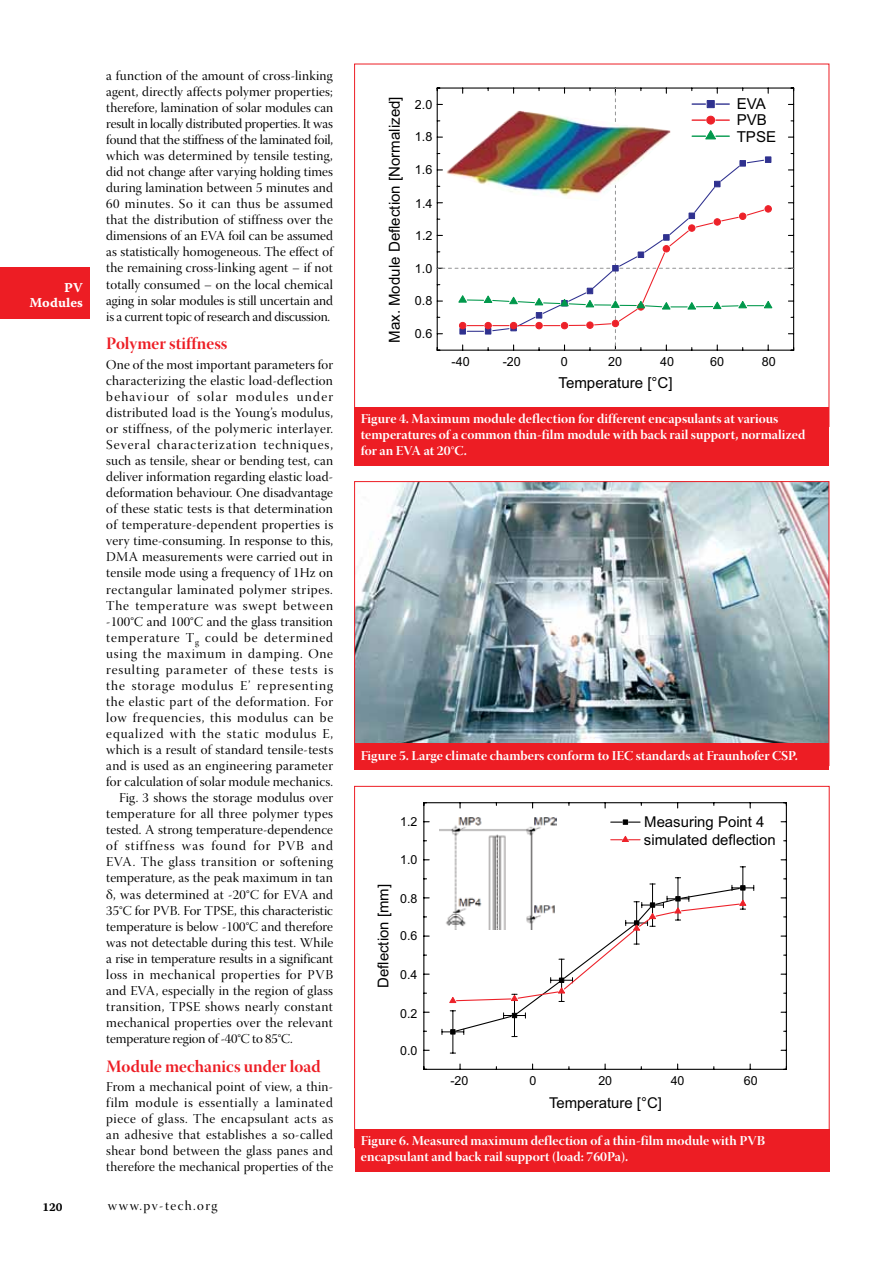
<style>
.page{position:relative;width:893px;height:1263px;background:#fff}
.page>*{position:absolute;margin:0;border:0;box-sizing:border-box;transform-origin:0 0}
.t1{font:17.25px "Warnock Pro Bold Disp";color:#ed1d24}
.t2{font:15.15px/16px "Arial";color:#000}
.t3{font:15px/17.5px "Arial";color:#000}
.t4{font:13.5px/16px "Warnock Pro Disp";letter-spacing:.02em;color:#000;text-align:justify}
.t5{font:13.5px/15.8px "Warnock Pro Bold Disp";color:#fff}
.t6{font:13.5px "Warnock Pro Disp";letter-spacing:.04em;color:#000}
.t7{font:13.5px "Warnock Pro Disp";letter-spacing:.065em;color:#000}
.t8{font:13.5px "Warnock Pro Disp";letter-spacing:.06em;color:#000}
.t9{font:13.5px "Warnock Pro Disp";color:#000}
.t10{font:13.5px "Warnock Pro Disp";letter-spacing:-.005em;color:#000}
.t11{font:13.5px "Warnock Pro Disp";letter-spacing:.07em;color:#000}
.t12{font:13.5px "Warnock Pro Disp";letter-spacing:.055em;color:#000}
.t13{font:13.5px "Warnock Pro Disp";letter-spacing:-.01em;color:#000}
.t14{font:13.5px "Warnock Pro Disp";letter-spacing:.09em;color:#000}
.t15{font:13.5px "Warnock Pro Disp";letter-spacing:.05em;color:#000}
.t16{font:13.5px "Warnock Pro Disp";letter-spacing:.1em;color:#000}
.t17{font:13.5px/15px "Warnock Pro Bold Capt";letter-spacing:.005em;color:#fff;text-align:right}
.t18{font:12.6px "Arial";color:#000}
.t19{font:12.45px "Arial";color:#000}
.t20{font:12px "Warnock Pro Bold Capt";color:#000}
</style>
<div class="page">
<div style="left:0;top:268px;width:89px;height:51px;background:#ed1d24"></div>
<svg style="left:437px;top:87px;width:357px;height:264px"></svg>
<div style="left:354px;top:407px;width:475px;height:58px;background:#ed1d24"></div>
<img style="left:356px;top:483px;width:471px;height:260px">
<div style="left:354px;top:743px;width:475px;height:27px;background:#ed1d24"></div>
<svg style="left:423px;top:802px;width:364px;height:268px"></svg>
<svg style="left:442px;top:866px;width:312px;height:188px"></svg>
<svg style="left:611px;top:820px;width:29px;height:4px"></svg>
<svg style="left:611px;top:836px;width:29px;height:6px"></svg>
<div style="left:355px;top:1129px;width:474px;height:42px;background:#ed1d24"></div>
<p class="t17" style="left:29px;top:280px;width:55px">PV<br>Modules</p>
<p class="t4" style="left:106px;top:69px;width:228px">a function of the amount of cross-linking agent, directly affects polymer properties; therefore, lamination of solar modules can result in locally distributed properties. It was found that the stiffness of the laminated foil, which was determined by tensile testing, did not change after varying holding times during lamination between 5 minutes and 60 minutes. So it can thus be assumed that the distribution of stiffness over the dimensions of an EVA foil can be assumed as statistically homogeneous. The effect of the remaining cross-linking agent – if not totally consumed – on the local chemical aging in solar modules is still uncertain and is a current topic of research and discussion.</p>
<p class="t1" style="left:106px;top:333px;width:123px">Polymer stiffness</p>
<p class="t4" style="left:106px;top:358px;width:228px">One of the most important parameters for</p>
<p class="t4" style="left:106px;top:374px;width:228px">characterizing the elastic load-deflection</p>
<p class="t14" style="left:106px;top:389px;width:228px">behaviour of solar modules under</p>
<p class="t4" style="left:106px;top:406px;width:228px">distributed load is the Young’s modulus,</p>
<p class="t4" style="left:106px;top:422px;width:228px">or stiffness, of the polymeric interlayer.</p>
<p class="t11" style="left:106px;top:437px;width:228px">Several characterization techniques,</p>
<p class="t4" style="left:106px;top:454px;width:228px">such as tensile, shear or bending test, can</p>
<p class="t4" style="left:106px;top:470px;width:228px">deliver information regarding elastic load-</p>
<p class="t4" style="left:106px;top:486px;width:228px">deformation behaviour. One disadvantage</p>
<p class="t4" style="left:106px;top:502px;width:228px">of these static tests is that determination</p>
<p class="t4" style="left:106px;top:518px;width:228px">of temperature-dependent properties is</p>
<p class="t4" style="left:106px;top:534px;width:228px">very time-consuming. In response to this,</p>
<p class="t4" style="left:106px;top:551px;width:228px">DMA measurements were carried out in</p>
<p class="t4" style="left:106px;top:567px;width:228px">tensile mode using a frequency of 1Hz on</p>
<p class="t6" style="left:106px;top:582px;width:228px">rectangular laminated polymer stripes.</p>
<p class="t8" style="left:106px;top:598px;width:228px">The temperature was swept between</p>
<p class="t4" style="left:106px;top:615px;width:228px">-100°C and 100°C and the glass transition</p>
<p class="t8" style="left:106px;top:630px;width:228px">temperature T<sub>g</sub> could be determined</p>
<p class="t15" style="left:106px;top:646px;width:228px">using the maximum in damping. One</p>
<p class="t7" style="left:106px;top:662px;width:228px">resulting parameter of these tests is</p>
<p class="t7" style="left:106px;top:678px;width:228px">the storage modulus E’ representing</p>
<p class="t4" style="left:106px;top:695px;width:228px">the elastic part of the deformation. For</p>
<p class="t12" style="left:106px;top:710px;width:228px">low frequencies, this modulus can be</p>
<p class="t8" style="left:106px;top:726px;width:228px">equalized with the static modulus E,</p>
<p class="t4" style="left:106px;top:743px;width:228px">which is a result of standard tensile-tests</p>
<p class="t4" style="left:106px;top:759px;width:228px">and is used as an engineering parameter</p>
<p class="t4" style="left:106px;top:775px;width:228px">for calculation of solar module mechanics.</p>
<p class="t4" style="left:119px;top:791px;width:216px">Fig. 3 shows the storage modulus over</p>
<p class="t4" style="left:106px;top:807px;width:228px">temperature for all three polymer types</p>
<p class="t4" style="left:106px;top:823px;width:228px">tested. A strong temperature-dependence</p>
<p class="t7" style="left:106px;top:839px;width:228px">of stiffness was found for PVB and</p>
<p class="t6" style="left:106px;top:855px;width:228px">EVA. The glass transition or softening</p>
<p class="t4" style="left:106px;top:872px;width:228px">temperature, as the peak maximum in tan</p>
<p class="t4" style="left:106px;top:888px;width:228px">δ, was determined at -20°C for EVA and</p>
<p class="t9" style="left:106px;top:903px;width:228px">35°C for PVB. For TPSE, this characteristic</p>
<p class="t9" style="left:106px;top:919px;width:228px">temperature is below -100°C and therefore</p>
<p class="t4" style="left:106px;top:936px;width:228px">was not detectable during this test. While</p>
<p class="t10" style="left:106px;top:951px;width:228px">a rise in temperature results in a significant</p>
<p class="t6" style="left:106px;top:967px;width:228px">loss in mechanical properties for PVB</p>
<p class="t4" style="left:106px;top:984px;width:228px">and EVA, especially in the region of glass</p>
<p class="t4" style="left:106px;top:1000px;width:228px">transition, TPSE shows nearly constant</p>
<p class="t4" style="left:106px;top:1016px;width:228px">mechanical properties over the relevant</p>
<p class="t13" style="left:106px;top:1031px;width:188px">temperature region of -40°C to 85°C.</p>
<p class="t1" style="left:106px;top:1055px;width:216px">Module mechanics under load</p>
<p class="t4" style="left:106px;top:1080px;width:228px">From a mechanical point of view, a thin&shy;film module is essentially a laminated piece of glass. The encapsulant acts as an adhesive that establishes a so-called shear bond between the glass panes and therefore the mechanical properties of the</p>
<p class="t20" style="left:43px;top:1200px;width:22px">120</p>
<p class="t16" style="left:108px;top:1198px;width:111px">www.pv-tech.org</p>
<p class="t2" style="left:387px;top:343px;width:248px;rotate:-90deg">Max. Module Deflection [Normalized]</p>
<p class="t2" style="left:737px;top:96px;width:41px">EVA<br>PVB<br>TPSE</p>
<p class="t18" style="left:415px;top:96px;width:19px">2.0</p>
<p class="t18" style="left:415px;top:129px;width:19px">1.8</p>
<p class="t18" style="left:415px;top:161px;width:19px">1.6</p>
<p class="t18" style="left:415px;top:195px;width:19px">1.4</p>
<p class="t18" style="left:415px;top:227px;width:19px">1.2</p>
<p class="t18" style="left:415px;top:261px;width:19px">1.0</p>
<p class="t18" style="left:415px;top:293px;width:19px">0.8</p>
<p class="t18" style="left:415px;top:325px;width:19px">0.6</p>
<p class="t18" style="left:451px;top:353px;width:20px">-40</p>
<p class="t18" style="left:503px;top:353px;width:20px">-20</p>
<p class="t18" style="left:561px;top:353px;width:8px">0</p>
<p class="t18" style="left:608px;top:353px;width:15px">20</p>
<p class="t18" style="left:660px;top:353px;width:15px">40</p>
<p class="t18" style="left:710px;top:353px;width:15px">60</p>
<p class="t2" style="left:558px;top:374px;width:116px">Temperature [°C]</p>
<p class="t18" style="left:762px;top:353px;width:15px">80</p>
<p class="t5" style="left:361px;top:411px;width:446px">Figure 4. Maximum module deflection for different encapsulants at various temperatures of a common thin-film module with back rail support, normalized for an EVA at 20°C.</p>
<p class="t5" style="left:361px;top:747px;width:439px">Figure 5. Large climate chambers conform to IEC standards at Fraunhofer CSP.</p>
<p class="t3" style="left:375px;top:988px;width:105px;rotate:-90deg">Deflection [mm]</p>
<p class="t19" style="left:400px;top:813px;width:19px">1.2</p>
<p class="t19" style="left:400px;top:852px;width:19px">1.0</p>
<p class="t19" style="left:400px;top:890px;width:19px">0.8</p>
<p class="t19" style="left:400px;top:928px;width:19px">0.6</p>
<p class="t19" style="left:400px;top:966px;width:19px">0.4</p>
<p class="t19" style="left:400px;top:1005px;width:19px">0.2</p>
<p class="t19" style="left:400px;top:1042px;width:19px">0.0</p>
<p class="t3" style="left:644px;top:813px;width:133px">Measuring Point 4 simulated deflection</p>
<p class="t19" style="left:450px;top:1072px;width:19px">-20</p>
<p class="t19" style="left:530px;top:1072px;width:8px">0</p>
<p class="t19" style="left:598px;top:1072px;width:15px">20</p>
<p class="t19" style="left:671px;top:1072px;width:15px">40</p>
<p class="t19" style="left:744px;top:1072px;width:15px">60</p>
<p class="t3" style="left:549px;top:1094px;width:114px">Temperature [°C]</p>
<p class="t5" style="left:361px;top:1132px;width:405px">Figure 6. Measured maximum deflection of a thin-film module with PVB encapsulant and back rail support (load: 760Pa).</p>
</div>
